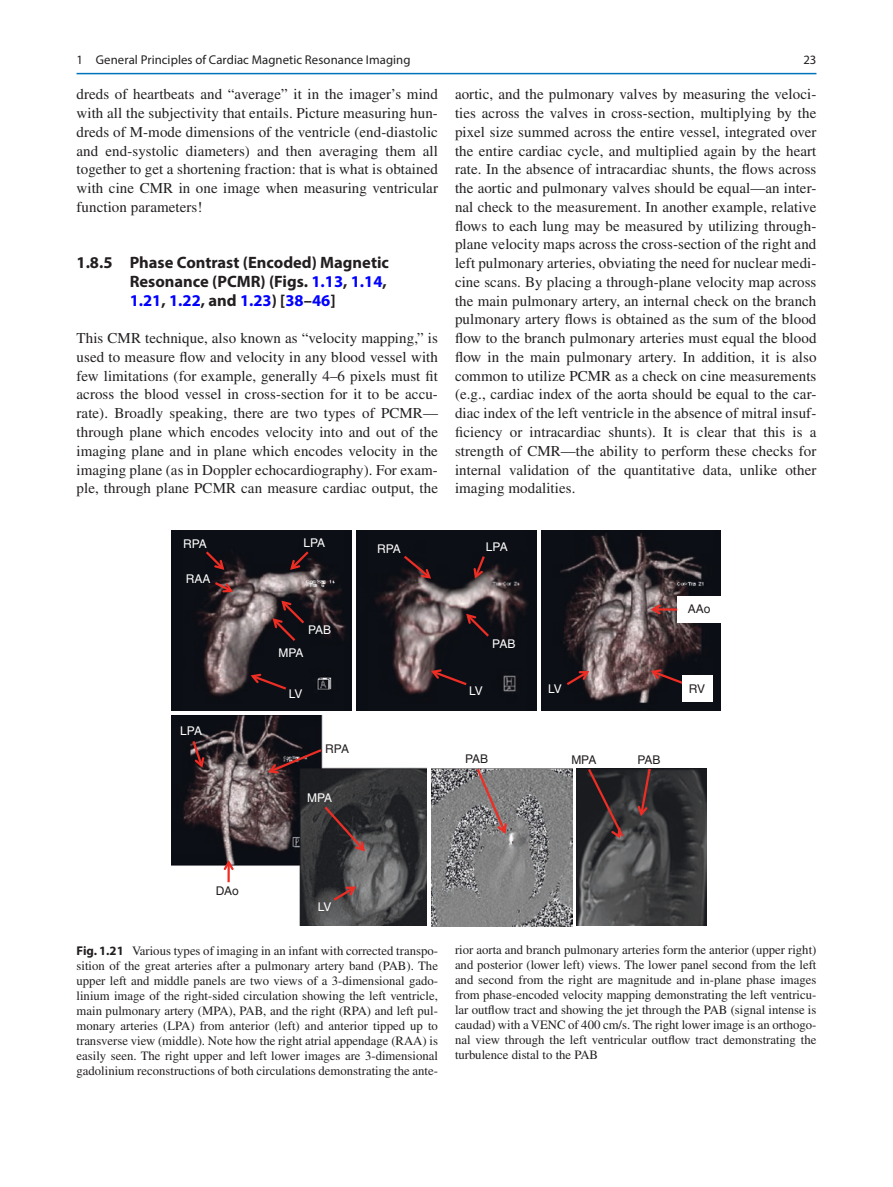
<style>
.page{position:relative;width:893px;height:1187px;background:#fff}
.page>*{position:absolute;margin:0;border:0;box-sizing:border-box;transform-origin:0 0}
._2_hd{font:700 16.5px/18.8px "Myriad Pro";color:#231f20}
.Text_flush{font:15px/18.8px "Times LT Std";letter-spacing:.005em;color:#231f20;text-align:justify}
.Text{font:15px/18.8px "Times LT Std";letter-spacing:.005em;color:#231f20;text-align:justify}
.t1{font:12.75px/15px "Times LT Std";color:#231f20;text-align:justify}
.t2{font:12.75px "Myriad Pro";letter-spacing:.005em;color:#231f20}
.t3{font:12px "Helvetica 21";letter-spacing:-.07em;color:#fff}
.t4{font:12px "Helvetica 21";letter-spacing:-.005em;color:#231f20}
.s1{color:#00f}
.s2{font-family:"Myriad Pro";font-weight:700}
</style>
<div class="page">
<img style="left:172px;top:530px;width:179px;height:180px">
<img style="left:357px;top:530px;width:179px;height:180px">
<img style="left:541px;top:530px;width:180px;height:180px">
<img style="left:172px;top:715px;width:255px;height:210px">
<img style="left:431px;top:768px;width:141px;height:158px">
<img style="left:577px;top:768px;width:129px;height:157px">
<svg style="left:248px;top:672px;width:41px;height:19px"></svg>
<svg style="left:289px;top:549px;width:22px;height:22px"></svg>
<svg style="left:203px;top:549px;width:23px;height:22px"></svg>
<svg style="left:271px;top:599px;width:36px;height:44px;background:#2e181b"></svg>
<svg style="left:465px;top:612px;width:26px;height:27px"></svg>
<svg style="left:401px;top:553px;width:32px;height:27px"></svg>
<svg style="left:472px;top:553px;width:15px;height:27px"></svg>
<svg style="left:429px;top:667px;width:40px;height:20px"></svg>
<svg style="left:212px;top:580px;width:23px;height:14px"></svg>
<svg style="left:649px;top:667px;width:40px;height:20px"></svg>
<svg style="left:564px;top:669px;width:27px;height:18px"></svg>
<div style="left:677px;top:596px;width:44px;height:27px;background:#fff"></div>
<hr style="left:653px;top:608px;width:24px;height:2px;background:#ee2d24">
<svg style="left:649px;top:602px;width:14px;height:14px"></svg>
<hr style="left:227px;top:862px;width:3px;height:20px;background:#ee2d24">
<svg style="left:222px;top:857px;width:14px;height:15px"></svg>
<svg style="left:331px;top:884px;width:27px;height:18px"></svg>
<svg style="left:322px;top:804px;width:45px;height:49px;background:#392d2e"></svg>
<svg style="left:475px;top:768px;width:33px;height:67px;background:#8a7a7a"></svg>
<svg style="left:586px;top:768px;width:39px;height:72px;background:#35292b"></svg>
<svg style="left:636px;top:768px;width:16px;height:50px"></svg>
<svg style="left:266px;top:747px;width:58px;height:27px;background:#392428"></svg>
<svg style="left:191px;top:738px;width:15px;height:32px"></svg>
<div style="left:682px;top:675px;width:30px;height:27px;background:#fff"></div>
<hr style="left:77px;top:73px;width:739px;height:1px;background:#0073bc">
<p class="t2" style="left:77px;top:52px;width:335px">1 General Principles of Cardiac Magnetic Resonance Imaging</p>
<p class="Text" style="left:77px;top:85px;width:363px">dreds of heartbeats and “average” it in the imager’s mind with all the subjectivity that entails. Picture measuring hun&shy;dreds of M-mode dimensions of the ventricle (end-diastolic and end-systolic diameters) and then averaging them all together to get a shortening fraction: that is what is obtained with cine CMR in one image when measuring ventricular function parameters!</p>
<h3 class="_2_hd" style="left:130px;top:253px;width:261px;text-indent:-53px">1.8.5 Phase Contrast (Encoded) Magnetic<br>Resonance (PCMR) (Figs. <span class="s1">1.13</span>, <span class="s1">1.14</span>,<br><span class="s1">1.21</span>, <span class="s1">1.22</span>, and <span class="s1">1.23</span>) [<span class="s1">38</span>–<span class="s1">46</span>]</h3>
<p class="Text_flush" style="left:77px;top:329px;width:363px">This CMR technique, also known as “velocity mapping,” is used to measure flow and velocity in any blood vessel with few limitations (for example, generally 4–6 pixels must fit across the blood vessel in cross-section for it to be accu&shy;rate). Broadly speaking, there are two types of PCMR— through plane which encodes velocity into and out of the imaging plane and in plane which encodes velocity in the imaging plane (as in Doppler echocardiography). For exam&shy;ple, through plane PCMR can measure cardiac output, the</p>
<p class="t3" style="left:183px;top:536px;width:25px">RPA</p>
<p class="t3" style="left:186px;top:572px;width:26px">RAA</p>
<p class="t3" style="left:180px;top:723px;width:23px">LPA</p>
<p class="t3" style="left:303px;top:536px;width:23px">LPA</p>
<p class="t3" style="left:308px;top:623px;width:25px">PAB</p>
<p class="t3" style="left:278px;top:645px;width:27px">MPA</p>
<p class="t3" style="left:289px;top:687px;width:15px">LV</p>
<p class="t4" style="left:325px;top:741px;width:25px">RPA</p>
<p class="t3" style="left:307px;top:790px;width:27px">MPA</p>
<p class="t3" style="left:377px;top:541px;width:25px">RPA</p>
<p class="t2" style="left:803px;top:52px;width:15px">23</p>
<p class="Text_flush" style="left:455px;top:85px;width:363px">aortic, and the pulmonary valves by measuring the veloci&shy;ties across the valves in cross-section, multiplying by the pixel size summed across the entire vessel, integrated over the entire cardiac cycle, and multiplied again by the heart rate. In the absence of intracardiac shunts, the flows across the aortic and pulmonary valves should be equal—an inter&shy;nal check to the measurement. In another example, relative flows to each lung may be measured by utilizing through&shy;plane velocity maps across the cross-section of the right and left pulmonary arteries, obviating the need for nuclear medi&shy;cine scans. By placing a through-plane velocity map across the main pulmonary artery, an internal check on the branch pulmonary artery flows is obtained as the sum of the blood flow to the branch pulmonary arteries must equal the blood flow in the main pulmonary artery. In addition, it is also common to utilize PCMR as a check on cine measurements (e.g., cardiac index of the aorta should be equal to the car&shy;diac index of the left ventricle in the absence of mitral insuf&shy;ficiency or intracardiac shunts). It is clear that this is a strength of CMR—the ability to perform these checks for internal validation of the quantitative data, unlike other imaging modalities.</p>
<p class="t3" style="left:486px;top:539px;width:23px">LPA</p>
<p class="t3" style="left:492px;top:637px;width:25px">PAB</p>
<p class="t3" style="left:469px;top:683px;width:15px">LV</p>
<p class="t3" style="left:548px;top:682px;width:15px">LV</p>
<p class="t4" style="left:465px;top:752px;width:25px">PAB</p>
<p class="t4" style="left:571px;top:752px;width:27px">MPA</p>
<p class="t4" style="left:637px;top:752px;width:25px">PAB</p>
<p class="t4" style="left:688px;top:602px;width:24px">AAo</p>
<p class="t4" style="left:689px;top:681px;width:18px">RV</p>
<p class="t4" style="left:216px;top:884px;width:25px">DAo</p>
<p class="t3" style="left:318px;top:899px;width:15px">LV</p>
<p class="t1" style="left:77px;top:943px;width:363px"><span class="s2">Fig. 1.21</span> Various types of imaging in an infant with corrected transpo&shy;sition of the great arteries after a pulmonary artery band (PAB). The upper left and middle panels are two views of a 3-dimensional gado&shy;linium image of the right-sided circulation showing the left ventricle, main pulmonary artery (MPA), PAB, and the right (RPA) and left pul&shy;monary arteries (LPA) from anterior (left) and anterior tipped up to transverse view (middle). Note how the right atrial appendage (RAA) is easily seen. The right upper and left lower images are 3-dimensional gadolinium reconstructions of both circulations demonstrating the ante-</p>
<p class="t1" style="left:455px;top:942px;width:363px">rior aorta and branch pulmonary arteries form the anterior (upper right) and posterior (lower left) views. The lower panel second from the left and second from the right are magnitude and in-plane phase images from phase-encoded velocity mapping demonstrating the left ventricu&shy;lar outflow tract and showing the jet through the PAB (signal intense is caudad) with a VENC of 400 cm/s. The right lower image is an orthogo&shy;nal view through the left ventricular outflow tract demonstrating the turbulence distal to the PAB</p>
</div>
